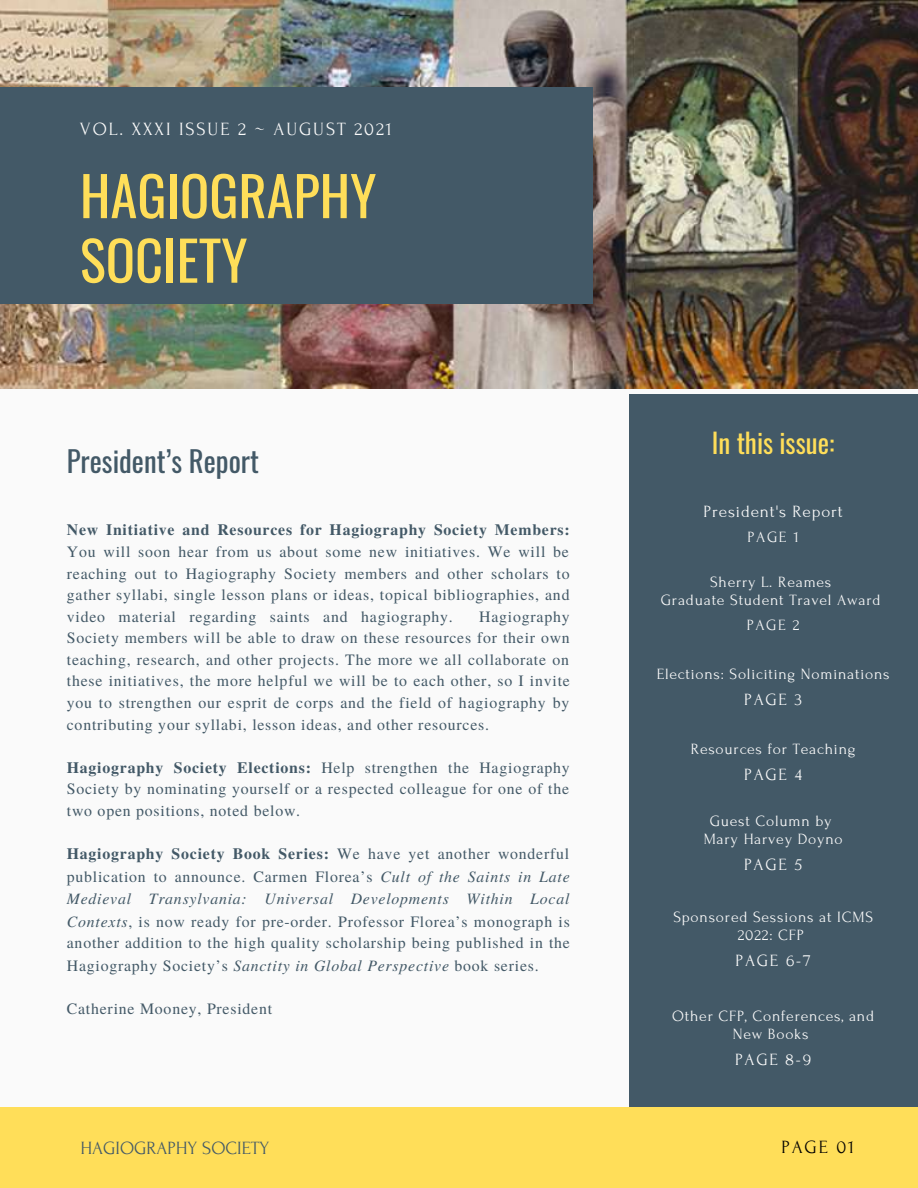
<style>
.page{position:relative;width:918px;height:1188px;background:#fafafa}
.page>*{position:absolute;margin:0;border:0;box-sizing:border-box;transform-origin:0 0}
.t1{font:54.45px/64.5px "Oswald";color:#ffde59}
.t2{font:28.8px "Oswald";color:#435967}
.t3{font:27px "Oswald";color:#ffde59}
.t4{font:18.6px "Forum";letter-spacing:.1em;color:#fafafa}
.t5{font:18.6px "Forum";color:#435967}
.t6{font:18.6px "Forum";letter-spacing:.1em;color:#000}
.t7{font:17.1px "Forum";letter-spacing:.1em;color:#fafafa}
.t8{font:17.1px "Forum";letter-spacing:.05em;color:#fafafa}
.t9{font:15.75px/21.6px "Te X Gyre Termes";letter-spacing:.05em;color:#435967;text-align:justify}
.t10{font:700 15.75px "Te X Gyre Termes";letter-spacing:.05em;color:#435967}
.t11{font:15.6px/18px "Forum";letter-spacing:.05em;color:#fafafa;text-align:center}
.s1{font-weight:700}
.s2{font-style:italic}
</style>
<div class="page">
<div style="left:630px;top:395px;width:288px;height:718px;background:#435967"></div>
<img style="left:0;top:0;width:918px;height:388px">
<div style="left:0;top:87px;width:593px;height:216px;background:#435967"></div>
<div style="left:0;top:1107px;width:918px;height:81px;background:#ffde59"></div>
<p class="t4" style="left:80px;top:119px;width:314px">VOL. XXXI ISSUE 2 ~ AUGUST 2021</p>
<h1 class="t1" style="left:80px;top:161px;width:298px">HAGIOGRAPHY<br>SOCIETY</h1>
<h2 class="t2" style="left:67px;top:438px;width:194px">President’s Report</h2>
<p class="t10" style="left:67px;top:518px;width:504px">New Initiative and Resources for Hagiography Society Members:</p>
<p class="t9" style="left:67px;top:540px;width:504px">You will soon hear from us about some new initiatives. We will be reaching out to Hagiography Society members and other scholars to gather syllabi, single lesson plans or ideas, topical bibliographies, and video material regarding saints and hagiography.</p>
<p class="t9" style="left:67px;top:605px;width:505px;text-indent:412px">Hagiography Society members will be able to draw on these resources for their own teaching, research, and other projects. The more we all collaborate on these initiatives, the more helpful we will be to each other, so I invite you to strengthen our esprit de corps and the field of hagiography by contributing your syllabi, lesson ideas, and other resources.</p>
<p class="t9" style="left:67px;top:756px;width:505px"><span class="s1">Hagiography Society Elections:</span> Help strengthen the Hagiography Society by nominating yourself or a respected colleague for one of the two open positions, noted below.</p>
<p class="t9" style="left:67px;top:842px;width:505px;line-height:22.4px"><span class="s1">Hagiography Society Book Series:</span> We have yet another wonderful publication to announce. Carmen Florea’s <span class="s2">Cult of the Saints in Late Medieval Transylvania: Universal Developments Within Local Contexts</span>, is now ready for pre-order. Professor Florea’s monograph is another addition to the high quality scholarship being published in the Hagiography Society’s <span class="s2">Sanctity in Global Perspective</span> book series.</p>
<p class="t9" style="left:67px;top:997px;width:207px">Catherine Mooney, President</p>
<h3 class="t3" style="left:712px;top:422px;width:124px">In this issue:</h3>
<p class="t8" style="left:704px;top:502px;width:141px">President's Report</p>
<p class="t11" style="left:748px;top:528px;width:53px">PAGE 1</p>
<p class="t11" style="left:661px;top:573px;width:221px">Sherry L. Reames<br>Graduate Student Travel Award</p>
<p class="t11" style="left:747px;top:616px;width:54px">PAGE 2</p>
<p class="t11" style="left:657px;top:665px;width:234px">Elections: Soliciting Nominations</p>
<p class="t7" style="left:744px;top:691px;width:59px">PAGE 3</p>
<p class="t11" style="left:691px;top:740px;width:166px">Resources for Teaching</p>
<p class="t7" style="left:744px;top:766px;width:59px">PAGE 4</p>
<p class="t11" style="left:704px;top:812px;width:141px">Guest Column by<br>Mary Harvey Doyno</p>
<p class="t7" style="left:744px;top:855px;width:60px">PAGE 5</p>
<p class="t11" style="left:673px;top:909px;width:201px">Sponsored Sessions at ICMS<br>2022: CFP</p>
<p class="t7" style="left:736px;top:952px;width:77px">PAGE 6-7</p>
<p class="t11" style="left:672px;top:1007px;width:203px">Other CFP, Conferences, and<br>New Books</p>
<p class="t7" style="left:735px;top:1050px;width:78px">PAGE 8-9</p>
<p class="t5" style="left:81px;top:1138px;width:190px">HAGIOGRAPHY SOCIETY</p>
<p class="t6" style="left:781px;top:1137px;width:74px">PAGE 01</p>
</div>
